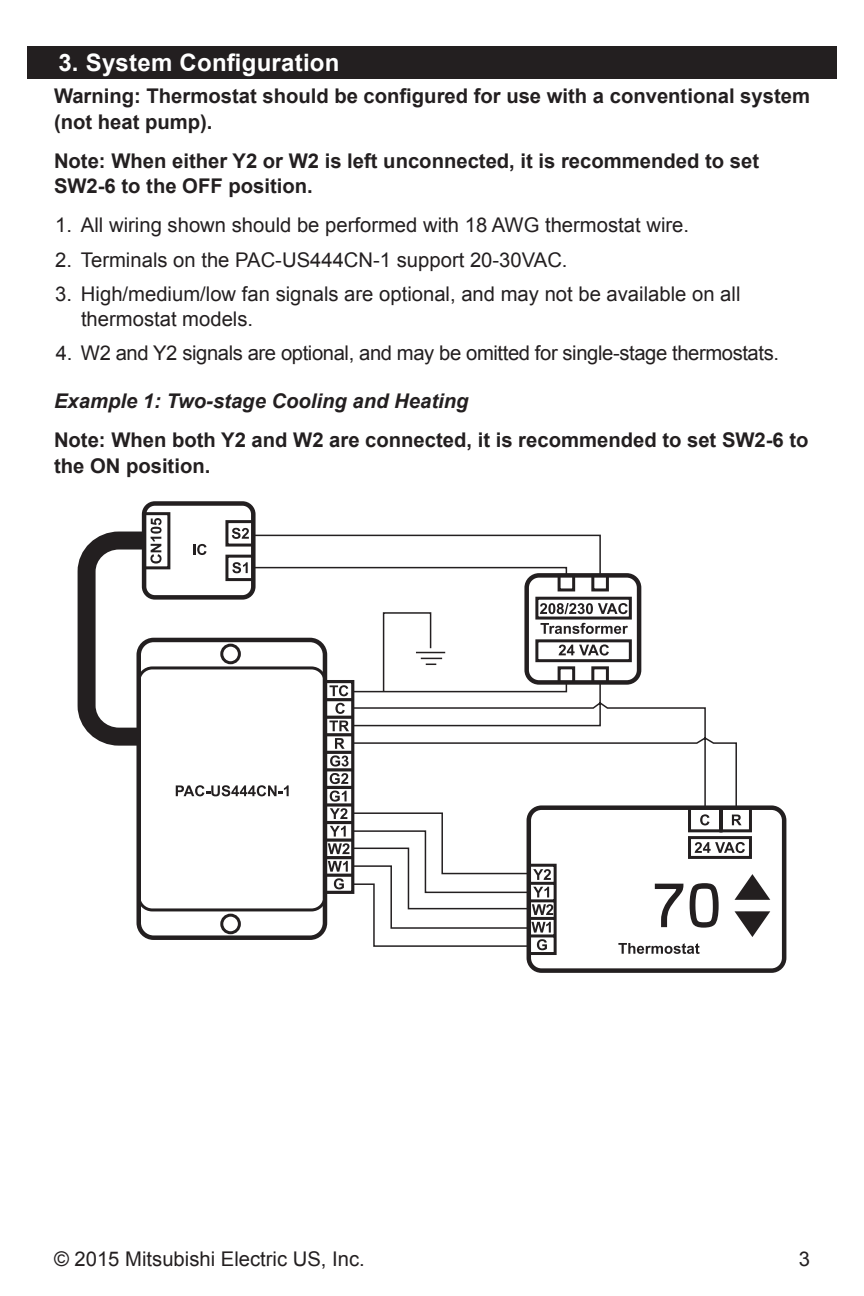
<style>
.page{position:relative;width:864px;height:1296px;background:#fff}
.page>*{position:absolute;margin:0;border:0;box-sizing:border-box;transform-origin:0 0}
.Heading{font:700 24px "Arial";letter-spacing:.01em;color:#fff}
.body_copy{font:700 20.4px/25.5px "Arial";color:#231f20}
.basic_bullets{font:20.4px/25.5px "Arial";color:#231f20}
.basic_bullets-2{font:20.4px "Arial";letter-spacing:-.02em;color:#231f20}
.body_copy-2{font:italic 700 20.4px "Arial";color:#231f20}
</style>
<div class="page">
<div style="left:27px;top:47px;width:810px;height:32px;background:#231f20"></div>
<svg style="left:140px;top:501px;width:646px;height:472px"></svg>
<div style="left:143px;top:512px;width:27px;height:57px;border:3px solid #231f20"></div>
<svg style="left:224px;top:519px;width:529px;height:438px"></svg>
<svg style="left:219px;top:572px;width:33px;height:364px"></svg>
<svg style="left:252px;top:534px;width:486px;height:414px"></svg>
<svg style="left:176px;top:785px;width:113px;height:11px"></svg>
<svg style="left:193px;top:544px;width:14px;height:11px"></svg>
<svg style="left:78px;top:518px;width:84px;height:237px"></svg>
<svg style="left:232px;top:528px;width:17px;height:11px"></svg>
<svg style="left:330px;top:685px;width:18px;height:11px"></svg>
<svg style="left:335px;top:703px;width:10px;height:11px"></svg>
<svg style="left:329px;top:721px;width:20px;height:10px"></svg>
<svg style="left:335px;top:738px;width:10px;height:11px"></svg>
<svg style="left:330px;top:755px;width:19px;height:12px"></svg>
<svg style="left:330px;top:773px;width:18px;height:11px"></svg>
<svg style="left:330px;top:791px;width:17px;height:11px"></svg>
<svg style="left:330px;top:808px;width:17px;height:11px"></svg>
<svg style="left:330px;top:826px;width:16px;height:11px"></svg>
<svg style="left:328px;top:843px;width:21px;height:11px"></svg>
<svg style="left:328px;top:861px;width:20px;height:11px"></svg>
<svg style="left:334px;top:878px;width:10px;height:11px"></svg>
<svg style="left:533px;top:869px;width:18px;height:11px"></svg>
<svg style="left:700px;top:814px;width:10px;height:11px"></svg>
<svg style="left:732px;top:815px;width:10px;height:10px"></svg>
<svg style="left:695px;top:842px;width:50px;height:11px"></svg>
<svg style="left:533px;top:887px;width:16px;height:10px"></svg>
<svg style="left:532px;top:904px;width:21px;height:11px"></svg>
<svg style="left:531px;top:922px;width:20px;height:11px"></svg>
<svg style="left:537px;top:939px;width:10px;height:11px"></svg>
<svg style="left:232px;top:562px;width:16px;height:11px"></svg>
<svg style="left:541px;top:623px;width:87px;height:11px"></svg>
<svg style="left:540px;top:603px;width:88px;height:11px"></svg>
<svg style="left:559px;top:644px;width:50px;height:12px"></svg>
<svg style="left:618px;top:943px;width:82px;height:11px"></svg>
<svg style="left:655px;top:884px;width:28px;height:43px"></svg>
<svg style="left:690px;top:883px;width:29px;height:45px"></svg>
<svg style="left:735px;top:874px;width:35px;height:26px"></svg>
<svg style="left:735px;top:911px;width:35px;height:26px"></svg>
<p class="Heading" style="left:58px;top:47px;width:283px">3. System Configuration</p>
<p class="body_copy" style="left:54px;top:84px;width:758px">Warning: Thermostat should be configured for use with a conventional system (not heat pump).</p>
<p class="body_copy" style="left:54px;top:149px;width:707px">Note: When either Y2 or W2 is left unconnected, it is recommended to set<br>SW2-6 to the OFF position.</p>
<p class="basic_bullets" style="left:55px;top:213px;width:636px">1. All wiring shown should be performed with 18 AWG thermostat wire.</p>
<p class="basic_bullets" style="left:55px;top:247px;width:514px">2. Terminals on the PAC-US444CN-1 support 20-30VAC.</p>
<p class="basic_bullets" style="left:81px;top:281px;width:661px;text-indent:-26px">3. High/medium/low fan signals are optional, and may not be available on all thermostat models.</p>
<p class="basic_bullets-2" style="left:56px;top:340px;width:725px">4. W2 and Y2 signals are optional, and may be omitted for single-stage thermostats.</p>
<p class="body_copy-2" style="left:54px;top:387px;width:416px">Example 1: Two-stage Cooling and Heating</p>
<p class="body_copy" style="left:54px;top:428px;width:756px">Note: When both Y2 and W2 are connected, it is recommended to set SW2-6 to the ON position.</p>
<p class="basic_bullets" style="left:54px;top:1246px;width:312px">© 2015 Mitsubishi Electric US, Inc.</p>
<p class="basic_bullets" style="left:799px;top:1246px;width:13px">3</p>
</div>
